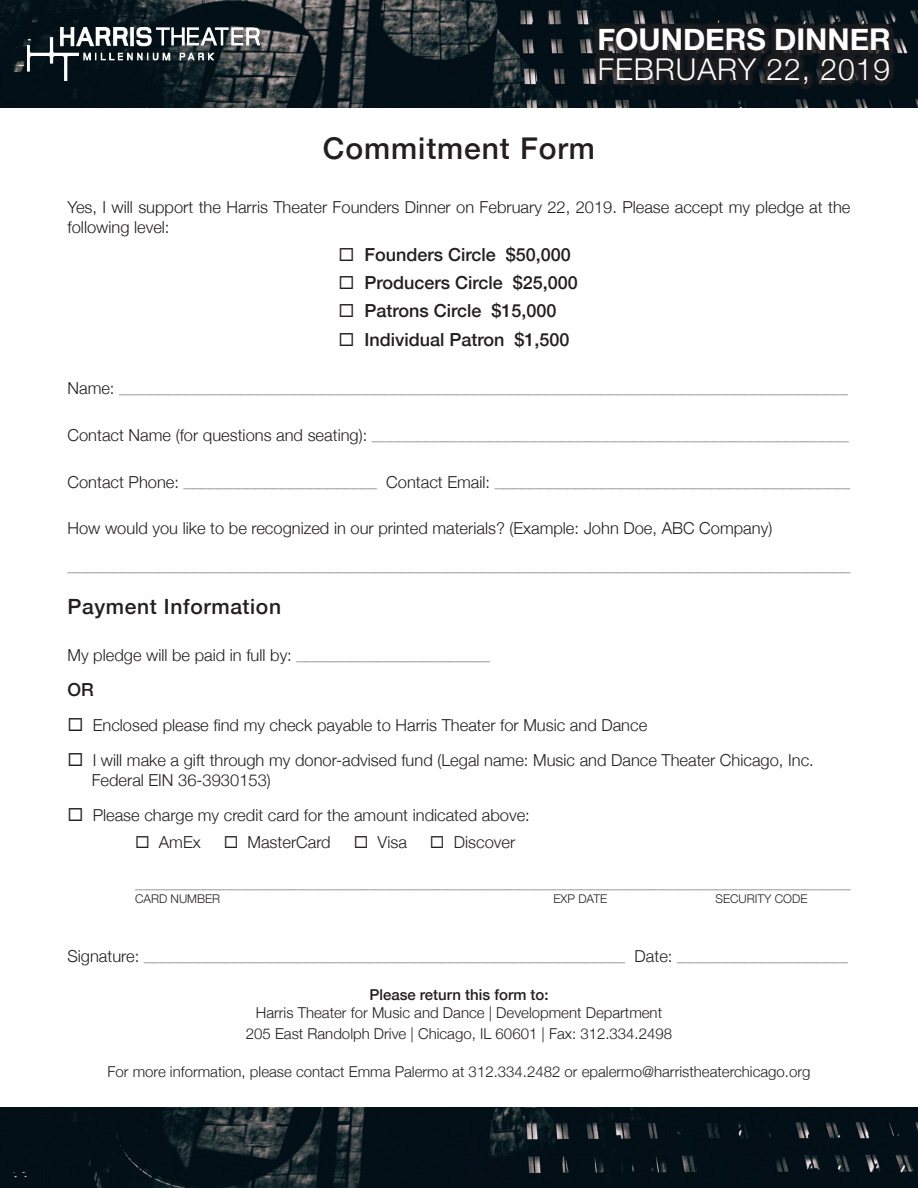
<style>
.page{position:relative;width:918px;height:1188px;background:#fff}
.page>*{position:absolute;margin:0;border:0;box-sizing:border-box;transform-origin:0 0}
.t1{font:300 30px "Helvetica Neue";letter-spacing:.035em;color:#fff}
.t2{font:700 30px "Helvetica Neue";color:#fff}
.t3{font:500 30px "Helvetica Neue";letter-spacing:.03em;color:#231f20}
.t4{font:500 21px "Helvetica Neue";letter-spacing:.03em;color:#231f20}
.t5{font:500 18px "Helvetica Neue";color:#231f20}
.t6{font:300 16.5px/19.8px "Helvetica Neue";color:#231f20}
.t7{font:300 15px "Helvetica Neue";color:#231f20}
.t8{font:500 15px "Helvetica Neue";color:#231f20}
.t9{font:300 12px "Helvetica Neue";color:#231f20}
.t10{font:300 9px "Helvetica Neue";color:#231f20}
.s1{font-size:16.5px}
</style>
<div class="page">
<img style="left:0;top:0;width:918px;height:108px">
<div style="left:593px;top:22px;width:304px;height:69px;background:#231f20;opacity:.75"></div>
<img style="left:27px;top:27px;width:232px;height:54px">
<img style="left:0;top:1107px;width:918px;height:81px">
<p class="t2" style="left:597px;top:16px;width:295px">FOUNDERS DINNER</p>
<p class="t1" style="left:598px;top:46px;width:294px">FEBRUARY 22, 2019</p>
<p class="t3" style="left:323px;top:124px;width:274px">Commitment Form</p>
<p class="t6" style="left:68px;top:196px;width:784px">Yes, I will support the Harris Theater Founders Dinner on February 22, 2019. Please accept my pledge at the following level:</p>
<p class="t5" style="left:338px;top:240px;width:234px">◻ Founders Circle $50,000</p>
<p class="t5" style="left:338px;top:268px;width:241px">◻ Producers Circle $25,000</p>
<p class="t5" style="left:338px;top:296px;width:220px">◻ Patrons Circle $15,000</p>
<p class="t5" style="left:338px;top:325px;width:233px">◻ Individual Patron $1,500</p>
<p class="t10" style="left:68px;top:383px;width:782px"><span class="s1">Name:</span> __________________________________________________________________________________________________________________________________________________________________</p>
<p class="t10" style="left:68px;top:430px;width:783px"><span class="s1">Contact Name (for questions and seating):</span> __________________________________________________________________________________________________________</p>
<p class="t10" style="left:68px;top:477px;width:784px"><span class="s1">Contact Phone:</span> ___________________________________________ <span class="s1">Contact Email:</span> _______________________________________________________________________________</p>
<p class="t6" style="left:68px;top:517px;width:706px">How would you like to be recognized in our printed materials? (Example: John Doe, ABC Company)</p>
<p class="t10" style="left:68px;top:561px;width:784px">______________________________________________________________________________________________________________________________________________________________________________</p>
<p class="t4" style="left:68px;top:590px;width:215px">Payment Information</p>
<p class="t10" style="left:68px;top:650px;width:424px"><span class="s1">My pledge will be paid in full by:</span> ___________________________________________</p>
<p class="t5" style="left:68px;top:675px;width:28px">OR</p>
<p class="t6" style="left:68px;top:714px;width:581px">◻ Enclosed please find my check payable to Harris Theater for Music and Dance</p>
<p class="t6" style="left:92px;top:749px;width:724px;text-indent:-24px">◻ I will make a gift through my donor-advised fund (Legal name: Music and Dance Theater Chicago, Inc.<br>Federal EIN 36-3930153)</p>
<p class="t6" style="left:68px;top:804px;width:464px">◻ Please charge my credit card for the amount indicated above:</p>
<p class="t6" style="left:135px;top:831px;width:67px">◻ AmEx</p>
<p class="t6" style="left:224px;top:831px;width:109px">◻ MasterCard</p>
<p class="t6" style="left:354px;top:831px;width:55px">◻ Visa</p>
<p class="t6" style="left:430px;top:831px;width:87px">◻ Discover</p>
<p class="t10" style="left:135px;top:879px;width:717px">_______________________________________________________________________________________________________________________________________________________________</p>
<p class="t9" style="left:135px;top:889px;width:87px">CARD NUMBER</p>
<p class="t9" style="left:554px;top:889px;width:55px">EXP DATE</p>
<p class="t9" style="left:716px;top:889px;width:94px">SECURITY CODE</p>
<p class="t10" style="left:68px;top:952px;width:782px"><span class="s1">Signature:</span> ___________________________________________________________________________________________________________ <span class="s1">Date:</span> ______________________________________</p>
<p class="t8" style="left:369px;top:983px;width:181px">Please return this form to:</p>
<p class="t7" style="left:256px;top:1001px;width:408px">Harris Theater for Music and Dance | Development Department</p>
<p class="t7" style="left:246px;top:1022px;width:428px">205 East Randolph Drive | Chicago, IL 60601 | Fax: 312.334.2498</p>
<p class="t7" style="left:107px;top:1060px;width:705px">For more information, please contact Emma Palermo at 312.334.2482 or epalermo@harristheaterchicago.org</p>
</div>
